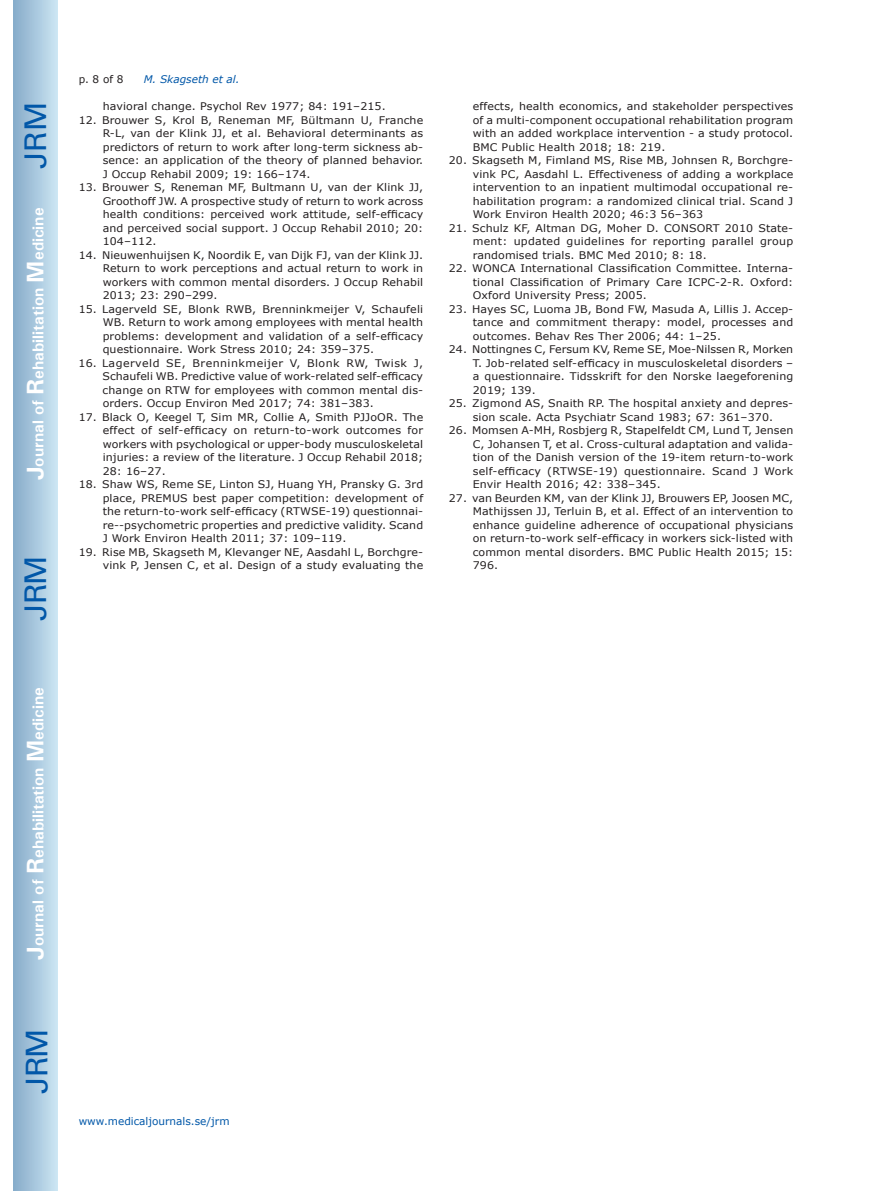
<style>
.page{position:relative;width:872px;height:1191px;background:#fff}
.page>*{position:absolute;margin:0;border:0;box-sizing:border-box;transform-origin:0 0}
.t1{font:30px "Univers";letter-spacing:-.03em;color:#0157a8}
.t2{font:700 15.75px "Univers";color:#fff}
.t3{font:10.5px/13.5px "Verdana";letter-spacing:.01em;color:#231f20;text-align:justify;scale:1.05 1}
.t4{font:10.5px "Verdana";color:#0157a8}
.t5{font:italic 10.5px "Verdana";color:#0157a8}
.t6{font:10.5px "Verdana";letter-spacing:.01em;color:#231f20}
.s1{font-size:24px}
</style>
<div class="page">
<div style="left:14px;top:0;width:43px;height:1191px;background:linear-gradient(to right,#88acca,#cbe5f2)"></div>
<h1 class="t1" style="left:18px;top:169px;width:68px;rotate:-90deg">JRM</h1>
<h2 class="t2" style="left:28px;top:480px;width:274px;rotate:-90deg"><span class="s1">J</span>ournal of <span class="s1">R</span>ehabilitation <span class="s1">M</span>edicine</h2>
<h1 class="t1" style="left:18px;top:620px;width:67px;rotate:-90deg">JRM</h1>
<h2 class="t2" style="left:28px;top:959px;width:274px;rotate:-90deg"><span class="s1">J</span>ournal of <span class="s1">R</span>ehabilitation <span class="s1">M</span>edicine</h2>
<h1 class="t1" style="left:19px;top:1093px;width:67px;rotate:-90deg">JRM</h1>
<p class="t6" style="left:79px;top:72px;width:46px">p. 8 of 8</p>
<p class="t5" style="left:144px;top:72px;width:97px">M. Skagseth et al.</p>
<p class="t3" style="left:103px;top:100px;width:271px">havioral change. Psychol Rev 1977; 84: 191–215.</p>
<p class="t3" style="left:103px;top:113px;width:307px;text-indent:-24px">12. Brouwer S, Krol B, Reneman MF, Bültmann U, Franche R-L, van der Klink JJ, et al. Behavioral determinants as predictors of return to work after long-term sickness ab&shy;sence: an application of the theory of planned behavior.<br>J Occup Rehabil 2009; 19: 166–174.</p>
<p class="t3" style="left:103px;top:181px;width:307px;text-indent:-24px">13. Brouwer S, Reneman MF, Bultmann U, van der Klink JJ, Groothoff JW. A prospective study of return to work across health conditions: perceived work attitude, self-efficacy and perceived social support. J Occup Rehabil 2010; 20:<br>104–112.</p>
<p class="t3" style="left:103px;top:248px;width:307px;text-indent:-24px">14. Nieuwenhuijsen K, Noordik E, van Dijk FJ, van der Klink JJ.<br>Return to work perceptions and actual return to work in workers with common mental disorders. J Occup Rehabil 2013; 23: 290–299.</p>
<p class="t3" style="left:103px;top:302px;width:307px;text-indent:-24px">15. Lagerveld SE, Blonk RWB, Brenninkmeijer V, Schaufeli WB. Return to work among employees with mental health problems: development and validation of a self-efficacy questionnaire. Work Stress 2010; 24: 359–375.</p>
<p class="t3" style="left:103px;top:356px;width:307px;text-indent:-24px">16. Lagerveld SE, Brenninkmeijer V, Blonk RW, Twisk J, Schaufeli WB. Predictive value of work-related self-efficacy change on RTW for employees with common mental dis&shy;orders. Occup Environ Med 2017; 74: 381–383.</p>
<p class="t3" style="left:103px;top:410px;width:307px;text-indent:-24px">17. Black O, Keegel T, Sim MR, Collie A, Smith PJJoOR. The effect of self-efficacy on return-to-work outcomes for workers with psychological or upper-body musculoskeletal injuries: a review of the literature. J Occup Rehabil 2018; 28: 16–27.</p>
<p class="t3" style="left:103px;top:478px;width:307px;text-indent:-24px">18. Shaw WS, Reme SE, Linton SJ, Huang YH, Pransky G. 3rd place, PREMUS best paper competition: development of the return-to-work self-efficacy (RTWSE-19) questionnai&shy;re--psychometric properties and predictive validity. Scand J Work Environ Health 2011; 37: 109–119.</p>
<p class="t3" style="left:79px;top:545px;width:330px;text-align:right">19. Rise MB, Skagseth M, Klevanger NE, Aasdahl L, Borchgre&shy;vink P, Jensen C, et al. Design of a study evaluating the</p>
<p class="t3" style="left:473px;top:100px;width:307px">effects, health economics, and stakeholder perspectives of a multi-component occupational rehabilitation program with an added workplace intervention - a study protocol.<br>BMC Public Health 2018; 18: 219.</p>
<p class="t3" style="left:473px;top:154px;width:307px;text-indent:-24px">20. Skagseth M, Fimland MS, Rise MB, Johnsen R, Borchgre&shy;vink PC, Aasdahl L. Effectiveness of adding a workplace intervention to an inpatient multimodal occupational re&shy;habilitation program: a randomized clinical trial. Scand J Work Environ Health 2020; 46:3 56–363</p>
<p class="t3" style="left:473px;top:221px;width:307px;text-indent:-24px">21. Schulz KF, Altman DG, Moher D. CONSORT 2010 State&shy;ment: updated guidelines for reporting parallel group randomised trials. BMC Med 2010; 8: 18.</p>
<p class="t3" style="left:473px;top:262px;width:307px;text-indent:-24px">22. WONCA International Classification Committee. Interna&shy;tional Classification of Primary Care ICPC-2-R. Oxford:<br>Oxford University Press; 2005.</p>
<p class="t3" style="left:473px;top:302px;width:307px;text-indent:-24px">23. Hayes SC, Luoma JB, Bond FW, Masuda A, Lillis J. Accep&shy;tance and commitment therapy: model, processes and outcomes. Behav Res Ther 2006; 44: 1–25.</p>
<p class="t3" style="left:473px;top:343px;width:307px;text-indent:-24px">24. Nottingnes C, Fersum KV, Reme SE, Moe-Nilssen R, Morken T. Job-related self-efficacy in musculoskeletal disorders – a questionnaire. Tidsskrift for den Norske laegeforening 2019; 139.</p>
<p class="t3" style="left:449px;top:397px;width:330px;text-align:center">25. Zigmond AS, Snaith RP. The hospital anxiety and depres&shy;sion scale. Acta Psychiatr Scand 1983; 67: 361–370.</p>
<p class="t3" style="left:473px;top:424px;width:307px;text-indent:-24px">26. Momsen A-MH, Rosbjerg R, Stapelfeldt CM, Lund T, Jensen C, Johansen T, et al. Cross-cultural adaptation and valida&shy;tion of the Danish version of the 19-item return-to-work self-efficacy (RTWSE-19) questionnaire. Scand J Work Envir Health 2016; 42: 338–345.</p>
<p class="t3" style="left:473px;top:491px;width:307px;text-indent:-24px">27. van Beurden KM, van der Klink JJ, Brouwers EP, Joosen MC, Mathijssen JJ, Terluin B, et al. Effect of an intervention to enhance guideline adherence of occupational physicians on return-to-work self-efficacy in workers sick-listed with common mental disorders. BMC Public Health 2015; 15:<br>796.</p>
<p class="t4" style="left:79px;top:1114px;width:152px">www.medicaljournals.se/jrm</p>
</div>
